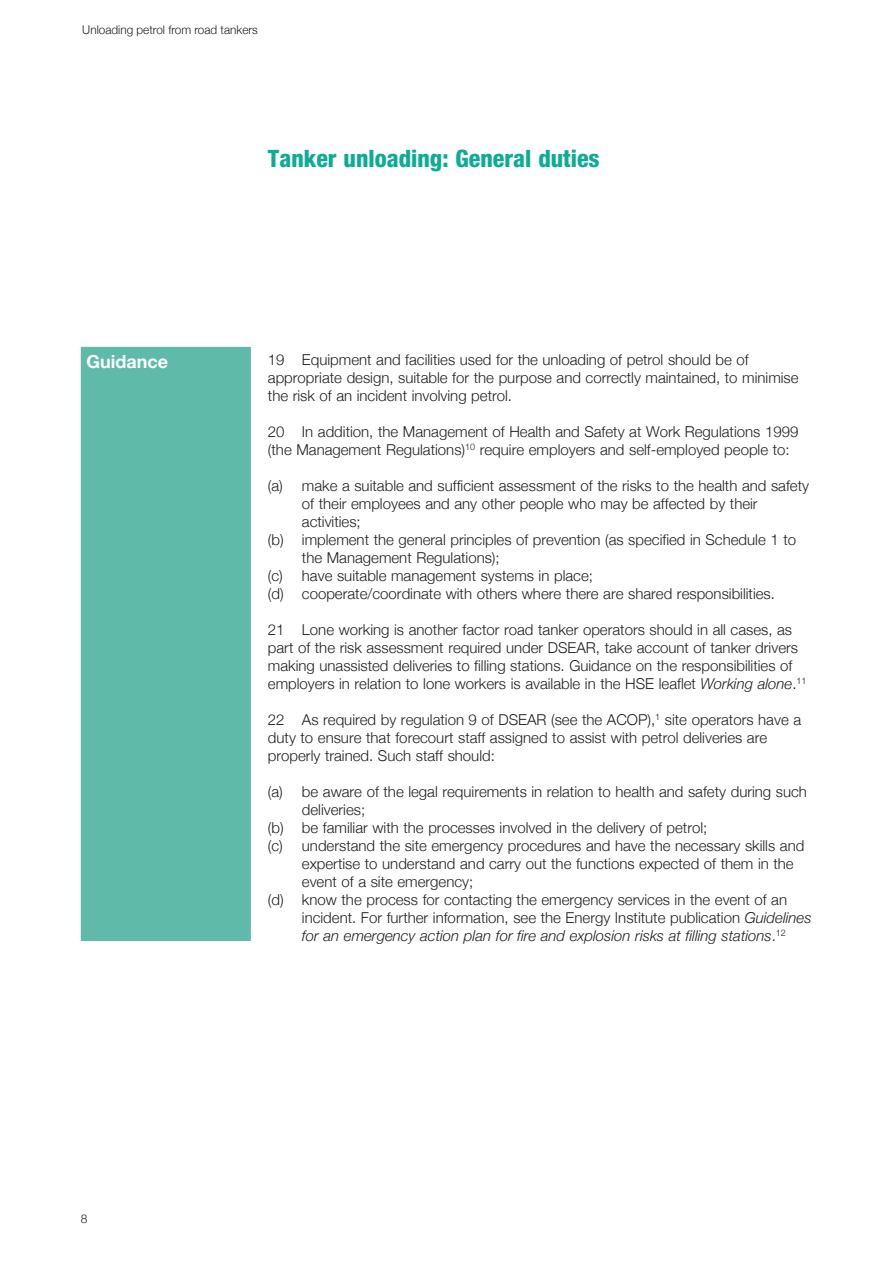
<style>
.page{position:relative;width:895px;height:1263px;background:#fff}
.page>*{position:absolute;margin:0;border:0;box-sizing:border-box;transform-origin:0 0}
.t1{font:800 condensed 24px "Helvetica Neue";color:#0cac95}
.t2{font:700 18px "Helvetica Neue";color:#fff}
.t3{font:300 15px/18px "Helvetica Neue";color:#231f20}
.t4{font:italic 300 15px "Helvetica Neue";color:#231f20}
.t5{font:300 12px "Helvetica Neue";color:#231f20}
.s1{font-style:italic}
.s2{font-style:normal}
</style>
<div class="page">
<div style="left:82px;top:348px;width:168px;height:592px;background:#5fbaa9"></div>
<div style="left:81px;top:347px;width:170px;height:594px;border:2px solid #5fbaa9"></div>
<p class="t5" style="left:82px;top:20px;width:177px">Unloading petrol from road tankers</p>
<h1 class="t1" style="left:268px;top:143px;width:333px">Tanker unloading: General duties</h1>
<p class="t2" style="left:87px;top:347px;width:83px">Guidance</p>
<p class="t3" style="left:268px;top:350px;width:532px">19 Equipment and facilities used for the unloading of petrol should be of appropriate design, suitable for the purpose and correctly maintained, to minimise the risk of an incident involving petrol.</p>
<p class="t3" style="left:268px;top:422px;width:532px">20 In addition, the Management of Health and Safety at Work Regulations 1999 (the Management Regulations)<sup>10</sup> require employers and self-employed people to:</p>
<p class="t3" style="left:268px;top:476px;width:543px">(a) make a suitable and sufficient assessment of the risks to the health and safety</p>
<p class="t3" style="left:302px;top:494px;width:457px">of their employees and any other people who may be affected by their</p>
<p class="t3" style="left:302px;top:512px;width:60px">activities;</p>
<p class="t3" style="left:268px;top:530px;width:530px">(b) implement the general principles of prevention (as specified in Schedule 1 to</p>
<p class="t3" style="left:302px;top:548px;width:199px">the Management Regulations);</p>
<p class="t3" style="left:268px;top:566px;width:327px">(c) have suitable management systems in place;</p>
<p class="t3" style="left:268px;top:584px;width:509px">(d) cooperate/coordinate with others where there are shared responsibilities.</p>
<p class="t3" style="left:268px;top:620px;width:540px">21 Lone working is another factor road tanker operators should in all cases, as part of the risk assessment required under DSEAR, take account of tanker drivers making unassisted deliveries to filling stations. Guidance on the responsibilities of employers in relation to lone workers is available in the HSE leaflet <span class="s1">Working alone</span>.<sup>11</sup></p>
<p class="t3" style="left:268px;top:710px;width:535px">22 As required by regulation 9 of DSEAR (see the ACOP),<sup>1</sup> site operators have a duty to ensure that forecourt staff assigned to assist with petrol deliveries are properly trained. Such staff should:</p>
<p class="t3" style="left:268px;top:782px;width:541px">(a) be aware of the legal requirements in relation to health and safety during such</p>
<p class="t3" style="left:302px;top:800px;width:65px">deliveries;</p>
<p class="t3" style="left:268px;top:818px;width:441px">(b) be familiar with the processes involved in the delivery of petrol;</p>
<p class="t3" style="left:268px;top:836px;width:538px">(c) understand the site emergency procedures and have the necessary skills and</p>
<p class="t3" style="left:302px;top:854px;width:493px">expertise to understand and carry out the functions expected of them in the</p>
<p class="t3" style="left:302px;top:872px;width:173px">event of a site emergency;</p>
<p class="t3" style="left:268px;top:890px;width:521px">(d) know the process for contacting the emergency services in the event of an</p>
<p class="t3" style="left:302px;top:908px;width:511px">incident. For further information, see the Energy Institute publication <span class="s1">Guidelines</span></p>
<p class="t4" style="left:302px;top:924px;width:485px">for an emergency action plan for fire and explosion risks at filling stations<span class="s2">.</span><sup>12</sup></p>
<p class="t5" style="left:81px;top:1208px;width:8px">8</p>
</div>
